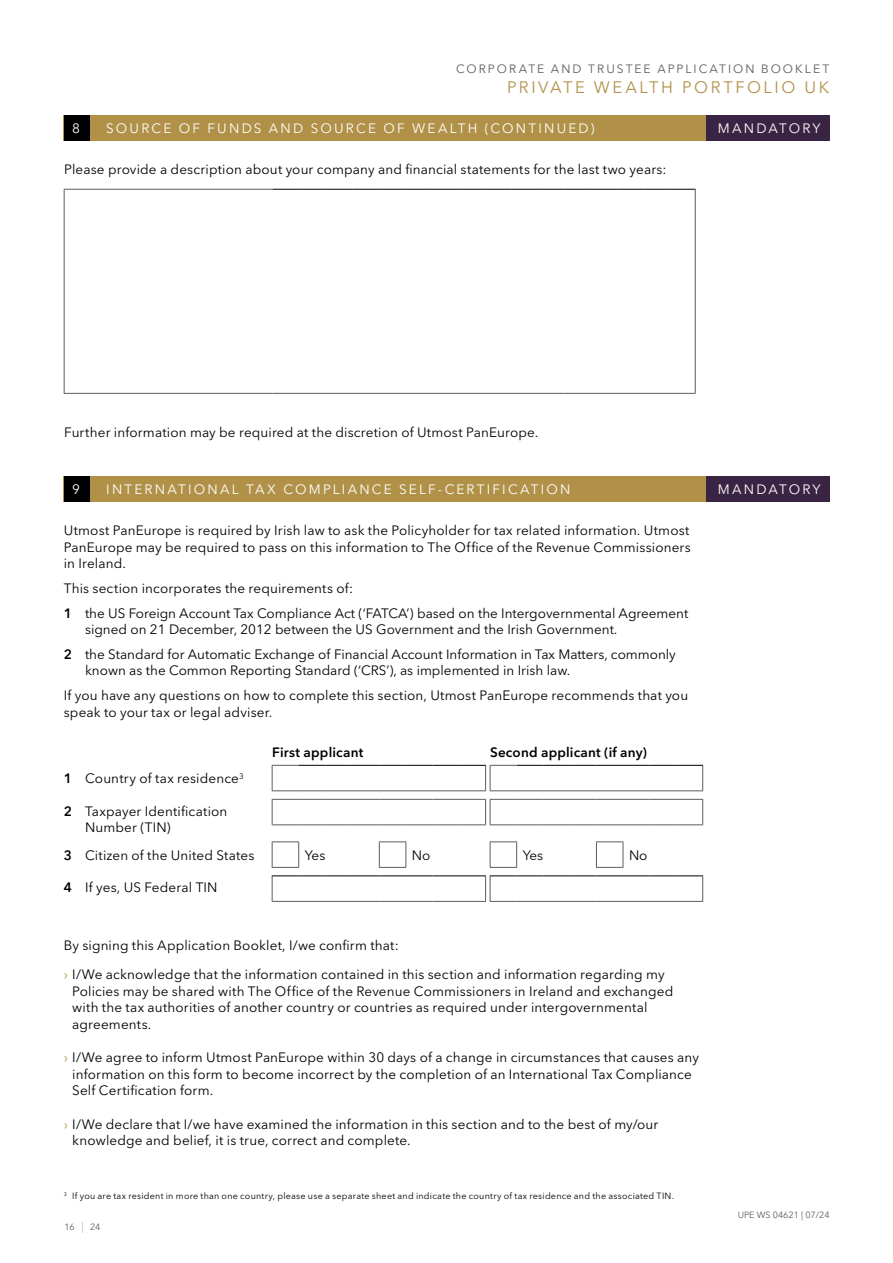
<style>
.page{position:relative;width:893px;height:1263px;background:#fff}
.page>*{position:absolute;margin:0;border:0;box-sizing:border-box;transform-origin:0 0}
.t1{font:16.5px "Avenir Next LT Pro";letter-spacing:.155em;color:#b19148}
.t2{font:13.5px/16.5px "Avenir Next LT Pro";letter-spacing:.01em;color:#000}
.t3{font:13.5px "Avenir Next LT Pro";letter-spacing:.165em;color:#fff}
.t4{font:600 13.5px "Avenir Next LT Pro";letter-spacing:.015em;color:#000}
.t5{font:12px "Avenir Next LT Pro";letter-spacing:.17em;color:#605b5a}
.t6{font:9px "Avenir Next LT Pro";letter-spacing:.025em;color:#000}
.t7{font:9px "Avenir Next LT Pro";color:#605b5a}
.s1{font-weight:600}
.s2{color:#b19148}
.s3{font-weight:200;font-size:11.25px}
</style>
<div class="page">
<div style="left:64px;top:115px;width:765px;height:25px;background:#b19148"></div>
<div style="left:64px;top:115px;width:25px;height:25px;background:#000"></div>
<div style="left:706px;top:115px;width:123px;height:25px;background:#3a2444"></div>
<hr style="left:64px;top:190px;width:1px;height:203px;background:#605b5a">
<hr style="left:64px;top:189px;width:209px;height:1px;background:#605b5a">
<svg style="left:273px;top:189px;width:423px;height:1px"></svg>
<hr style="left:695px;top:190px;width:1px;height:203px;background:#605b5a">
<hr style="left:64px;top:393px;width:209px;height:1px;background:#605b5a">
<svg style="left:273px;top:393px;width:423px;height:1px"></svg>
<div style="left:64px;top:476px;width:765px;height:26px;background:#b19148"></div>
<div style="left:64px;top:476px;width:25px;height:26px;background:#000"></div>
<div style="left:706px;top:476px;width:123px;height:26px;background:#3a2444"></div>
<svg style="left:272px;top:765px;width:431px;height:26px"></svg>
<svg style="left:272px;top:799px;width:431px;height:26px"></svg>
<svg style="left:272px;top:841px;width:27px;height:27px"></svg>
<svg style="left:379px;top:841px;width:27px;height:27px"></svg>
<svg style="left:490px;top:841px;width:27px;height:27px"></svg>
<svg style="left:596px;top:841px;width:28px;height:27px"></svg>
<svg style="left:272px;top:875px;width:431px;height:27px"></svg>
<p class="t5" style="left:456px;top:62px;width:375px">CORPORATE AND TRUSTEE APPLICATION BOOKLET</p>
<p class="t1" style="left:507px;top:78px;width:324px">PRIVATE WEALTH PORTFOLIO UK</p>
<p class="t3" style="left:72px;top:120px;width:9px">8</p>
<p class="t3" style="left:106px;top:120px;width:490px">SOURCE OF FUNDS AND SOURCE OF WEALTH (CONTINUED)</p>
<p class="t3" style="left:718px;top:120px;width:104px">MANDATORY</p>
<p class="t2" style="left:64px;top:161px;width:604px">Please provide a description about your company and financial statements for the last two years:</p>
<p class="t2" style="left:64px;top:424px;width:476px">Further information may be required at the discretion of Utmost PanEurope.</p>
<p class="t3" style="left:72px;top:481px;width:9px">9</p>
<p class="t3" style="left:106px;top:481px;width:466px">INTERNATIONAL TAX COMPLIANCE SELF-CERTIFICATION</p>
<p class="t3" style="left:718px;top:481px;width:104px">MANDATORY</p>
<p class="t2" style="left:64px;top:522px;width:628px;text-align:justify">Utmost PanEurope is required by Irish law to ask the Policyholder for tax related information. Utmost PanEurope may be required to pass on this information to The Office of the Revenue Commissioners in Ireland.</p>
<p class="t2" style="left:64px;top:576px;width:626px;line-height:24.8px">This section incorporates the requirements of:<br><span class="s1">1</span> the US Foreign Account Tax Compliance Act (‘FATCA’) based on the Intergovernmental Agreement</p>
<p class="t2" style="left:64px;top:617px;width:614px;line-height:24.8px;text-indent:21px">signed on 21 December, 2012 between the US Government and the Irish Government.<br><span class="s1">2</span> the Standard for Automatic Exchange of Financial Account Information in Tax Matters, commonly</p>
<p class="t2" style="left:64px;top:658px;width:626px;line-height:25px;text-indent:21px">known as the Common Reporting Standard (‘CRS’), as implemented in Irish law.<br>If you have any questions on how to complete this section, Utmost PanEurope recommends that you</p>
<p class="t2" style="left:64px;top:704px;width:210px">speak to your tax or legal adviser.</p>
<p class="t4" style="left:272px;top:744px;width:93px">First applicant</p>
<p class="t4" style="left:490px;top:744px;width:158px">Second applicant (if any)</p>
<p class="t2" style="left:64px;top:770px;width:181px"><span class="s1">1</span> Country of tax residence<sup>3</sup></p>
<p class="t2" style="left:85px;top:803px;width:144px;text-indent:-21px"><span class="s1">2</span> Taxpayer Identification<br>Number (TIN)</p>
<p class="t2" style="left:64px;top:847px;width:192px"><span class="s1">3</span> Citizen of the United States</p>
<p class="t2" style="left:305px;top:847px;width:22px">Yes</p>
<p class="t2" style="left:412px;top:847px;width:20px">No</p>
<p class="t2" style="left:523px;top:847px;width:22px">Yes</p>
<p class="t2" style="left:629px;top:847px;width:20px">No</p>
<p class="t2" style="left:64px;top:879px;width:155px"><span class="s1">4</span> If yes, US Federal TIN</p>
<p class="t2" style="left:64px;top:931px;width:602px;line-height:29px">By signing this Application Booklet, I/we confirm that:<br><span class="s2">›</span> I/We acknowledge that the information contained in this section and information regarding my</p>
<p class="t2" style="left:72px;top:983px;width:603px">Policies may be shared with The Office of the Revenue Commissioners in Ireland and exchanged with the tax authorities of another country or countries as required under intergovernmental agreements.</p>
<p class="t2" style="left:72px;top:1049px;width:628px;text-indent:-9px"><span class="s2">›</span> I/We agree to inform Utmost PanEurope within 30 days of a change in circumstances that causes any information on this form to become incorrect by the completion of an International Tax Compliance<br>Self Certification form.</p>
<p class="t2" style="left:72px;top:1116px;width:588px;text-indent:-9px"><span class="s2">›</span> I/We declare that I/we have examined the information in this section and to the best of my/our knowledge and belief, it is true, correct and complete.</p>
<p class="t6" style="left:64px;top:1191px;width:612px"><sup>3</sup> If you are tax resident in more than one country, please use a separate sheet and indicate the country of tax residence and the associated TIN.</p>
<p class="t7" style="left:65px;top:1222px;width:37px">16 <span class="s3">|</span> 24</p>
<p class="t7" style="left:738px;top:1210px;width:93px">UPE WS 04621 | 07/24</p>
</div>
